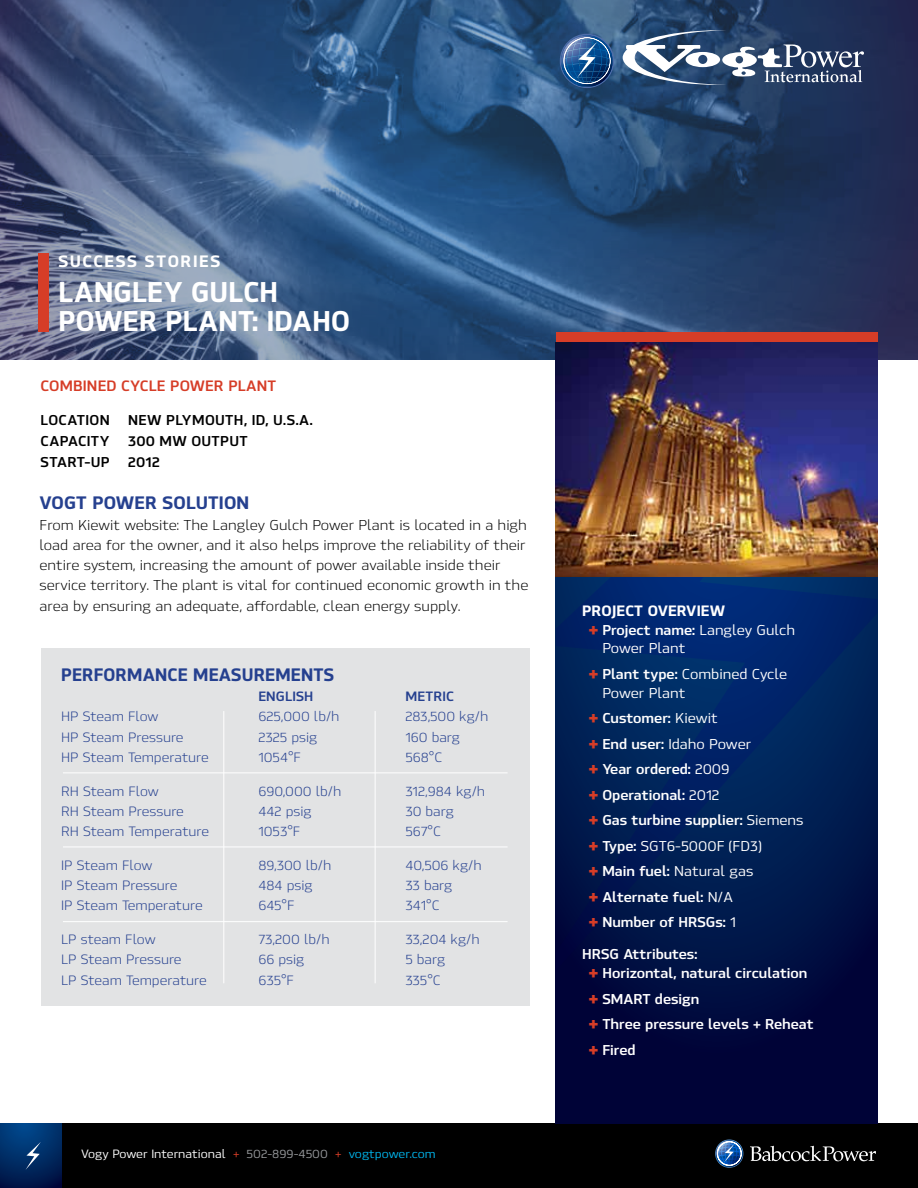
<style>
.page{position:relative;width:918px;height:1188px;background:#fff}
.page>*{position:absolute;margin:0;border:0;box-sizing:border-box;transform-origin:0 0}
.t1{font:800 28.5px/28.5px "Hackman";letter-spacing:.01em;color:#fff;scale:.96 1}
.t2{font:800 18px "Hackman";letter-spacing:.01em;color:#25408f;scale:.96 1}
.t3{font:800 18px "Hackman";letter-spacing:.01em;color:#25408f}
.t4{font:800 16.5px "Hackman";letter-spacing:.095em;color:#fff}
.t5{font:700 15px "Hackman";letter-spacing:.01em;color:#d63d27}
.t6{font:800 15px "Hackman";letter-spacing:.01em;color:#fff}
.t7{font:14.25px/20.2px "Hackman";color:#000}
.t8{font:700 14.25px/25.5px "Hackman";color:#fff}
.t9{font:500 14.25px/18.8px "Hackman";color:#fff}
.t10{font:700 14.25px "Hackman";letter-spacing:.025em;color:#000}
.t11{font:13.5px "Hackman";color:#25408f}
.t12{font:700 13.5px "Hackman";letter-spacing:.01em;color:#25408f}
.t13{font:500 12px "Hackman";color:#fff}
.s1{color:#d63d27}
.s2{color:#939598}
.s3{color:#00b3ea}
.s4{font-weight:900;font-size:16.5px;color:#d63d27}
.s5{font-weight:700}
.s6{font-weight:500}
</style>
<div class="page">
<img style="left:0;top:0;width:918px;height:360px">
<div style="left:62px;top:1123px;width:856px;height:65px;background:#000"></div>
<div style="left:556px;top:343px;width:322px;height:780px;background:#000337"></div>
<svg style="left:556px;top:576px;width:322px;height:394px;background:#001f59"></svg>
<svg style="left:0;top:1123px;width:62px;height:65px;background:#002b63"></svg>
<div style="left:556px;top:332px;width:322px;height:11px;background:#d63d27"></div>
<svg style="left:26px;top:1142px;width:15px;height:28px"></svg>
<div style="left:715px;top:1140px;width:28px;height:28px;border:1px solid #4d80b2;border-radius:50%"></div>
<svg style="left:750px;top:1146px;width:126px;height:15px"></svg>
<svg style="left:716px;top:1140px;width:27px;height:27px"></svg>
<svg style="left:623px;top:30px;width:241px;height:55px"></svg>
<svg style="left:560px;top:34px;width:54px;height:54px;background:#376396"></svg>
<img style="left:556px;top:343px;width:322px;height:233px">
<div style="left:38px;top:253px;width:11px;height:79px;background:#d63d27"></div>
<div style="left:41px;top:648px;width:488px;height:357px;background:#e2e3e4"></div>
<hr style="left:63px;top:773px;width:445px;height:1px;background:#fff">
<hr style="left:63px;top:847px;width:445px;height:1px;background:#fff">
<hr style="left:63px;top:921px;width:445px;height:1px;background:#fff">
<hr style="left:223px;top:711px;width:1px;height:272px;background:#fff">
<hr style="left:375px;top:711px;width:1px;height:272px;background:#fff">
<p class="t4" style="left:58px;top:248px;width:164px">SUCCESS STORIES</p>
<h1 class="t1" style="left:58px;top:276px;width:305px">LANGLEY GULCH<br>POWER PLANT: IDAHO</h1>
<p class="t5" style="left:41px;top:374px;width:237px">COMBINED CYCLE POWER PLANT</p>
<p class="t10" style="left:41px;top:410px;width:71px">LOCATION</p>
<p class="t10" style="left:128px;top:410px;width:186px">NEW PLYMOUTH, ID, U.S.A.</p>
<p class="t10" style="left:41px;top:431px;width:70px">CAPACITY</p>
<p class="t10" style="left:128px;top:431px;width:121px">300 MW OUTPUT</p>
<p class="t10" style="left:41px;top:452px;width:71px">START-UP</p>
<p class="t10" style="left:128px;top:452px;width:33px">2012</p>
<h2 class="t3" style="left:40px;top:489px;width:211px">VOGT POWER SOLUTION</h2>
<p class="t7" style="left:40px;top:514px;width:490px">From Kiewit website: The Langley Gulch Power Plant is located in a high load area for the owner, and it also helps improve the reliability of their entire system, increasing the amount of power available inside their service territory. The plant is vital for continued economic growth in the area by ensuring an adequate, affordable, clean energy supply.</p>
<h2 class="t2" style="left:61px;top:660px;width:286px">PERFORMANCE MEASUREMENTS</h2>
<p class="t12" style="left:258px;top:686px;width:57px">ENGLISH</p>
<p class="t12" style="left:405px;top:686px;width:50px">METRIC</p>
<p class="t11" style="left:61px;top:707px;width:99px">HP Steam Flow</p>
<p class="t11" style="left:258px;top:707px;width:83px">625,000 lb/h</p>
<p class="t11" style="left:405px;top:707px;width:85px">283,500 kg/h</p>
<p class="t11" style="left:61px;top:728px;width:124px">HP Steam Pressure</p>
<p class="t11" style="left:258px;top:728px;width:60px">2325 psig</p>
<p class="t11" style="left:405px;top:728px;width:56px">160 barg</p>
<p class="t11" style="left:61px;top:748px;width:149px">HP Steam Temperature</p>
<p class="t11" style="left:258px;top:748px;width:44px">1054°F</p>
<p class="t11" style="left:405px;top:748px;width:38px">568°C</p>
<p class="t11" style="left:61px;top:782px;width:99px">RH Steam Flow</p>
<p class="t11" style="left:258px;top:782px;width:84px">690,000 lb/h</p>
<p class="t11" style="left:405px;top:782px;width:81px">312,984 kg/h</p>
<p class="t11" style="left:61px;top:802px;width:124px">RH Steam Pressure</p>
<p class="t11" style="left:258px;top:802px;width:55px">442 psig</p>
<p class="t11" style="left:405px;top:802px;width:50px">30 barg</p>
<p class="t11" style="left:61px;top:822px;width:150px">RH Steam Temperature</p>
<p class="t11" style="left:258px;top:822px;width:43px">1053°F</p>
<p class="t11" style="left:405px;top:822px;width:37px">567°C</p>
<p class="t11" style="left:61px;top:856px;width:93px">IP Steam Flow</p>
<p class="t11" style="left:258px;top:856px;width:74px">89,300 lb/h</p>
<p class="t11" style="left:405px;top:856px;width:78px">40,506 kg/h</p>
<p class="t11" style="left:61px;top:876px;width:118px">IP Steam Pressure</p>
<p class="t11" style="left:258px;top:876px;width:56px">484 psig</p>
<p class="t11" style="left:405px;top:876px;width:49px">33 barg</p>
<p class="t11" style="left:61px;top:896px;width:143px">IP Steam Temperature</p>
<p class="t11" style="left:258px;top:896px;width:38px">645°F</p>
<p class="t11" style="left:405px;top:896px;width:36px">341°C</p>
<p class="t11" style="left:61px;top:930px;width:96px">LP steam Flow</p>
<p class="t11" style="left:258px;top:930px;width:73px">73,200 lb/h</p>
<p class="t11" style="left:405px;top:930px;width:76px">33,204 kg/h</p>
<p class="t11" style="left:61px;top:950px;width:122px">LP Steam Pressure</p>
<p class="t11" style="left:258px;top:950px;width:48px">66 psig</p>
<p class="t11" style="left:405px;top:950px;width:41px">5 barg</p>
<p class="t11" style="left:61px;top:971px;width:147px">LP Steam Temperature</p>
<p class="t11" style="left:258px;top:971px;width:37px">635°F</p>
<p class="t11" style="left:405px;top:971px;width:37px">335°C</p>
<p class="t13" style="left:81px;top:1145px;width:356px">Vogy Power International <span class="s1">+</span> <span class="s2">502-899-4500</span> <span class="s1">+</span> <span class="s3">vogtpower.com</span></p>
<p class="t6" style="left:582px;top:599px;width:145px">PROJECT OVERVIEW</p>
<p class="t9" style="left:602px;top:619px;width:194px;text-indent:-14px"><span class="s4">+</span> <span class="s5">Project name:</span> Langley Gulch<br>Power Plant</p>
<p class="t9" style="left:602px;top:664px;width:186px;text-indent:-14px"><span class="s4">+</span> <span class="s5">Plant type:</span> Combined Cycle<br>Power Plant</p>
<p class="t8" style="left:589px;top:704px;width:216px"><span class="s4">+</span> Customer: <span class="s6">Kiewit<br></span><span class="s4">+</span> End user: <span class="s6">Idaho Power<br></span><span class="s4">+</span> Year ordered: <span class="s6">2009<br></span><span class="s4">+</span> Operational: <span class="s6">2012<br></span><span class="s4">+</span> Gas turbine supplier: <span class="s6">Siemens </span><span class="s4">+</span> Type: <span class="s6">SGT6-5000F (FD3)<br></span><span class="s4">+</span> Main fuel: <span class="s6">Natural gas<br></span><span class="s4">+</span> Alternate fuel: <span class="s6">N/A<br></span><span class="s4">+</span> Number of HRSGs: <span class="s6">1</span></p>
<p class="t8" style="left:589px;top:944px;width:220px;line-height:18.8px;text-indent:-7px">HRSG Attributes:<br><span class="s4">+</span> Horizontal, natural circulation</p>
<p class="t8" style="left:589px;top:985px;width:226px"><span class="s4">+</span> SMART design<br><span class="s4">+</span> Three pressure levels + Reheat <span class="s4">+</span> Fired</p>
</div>
